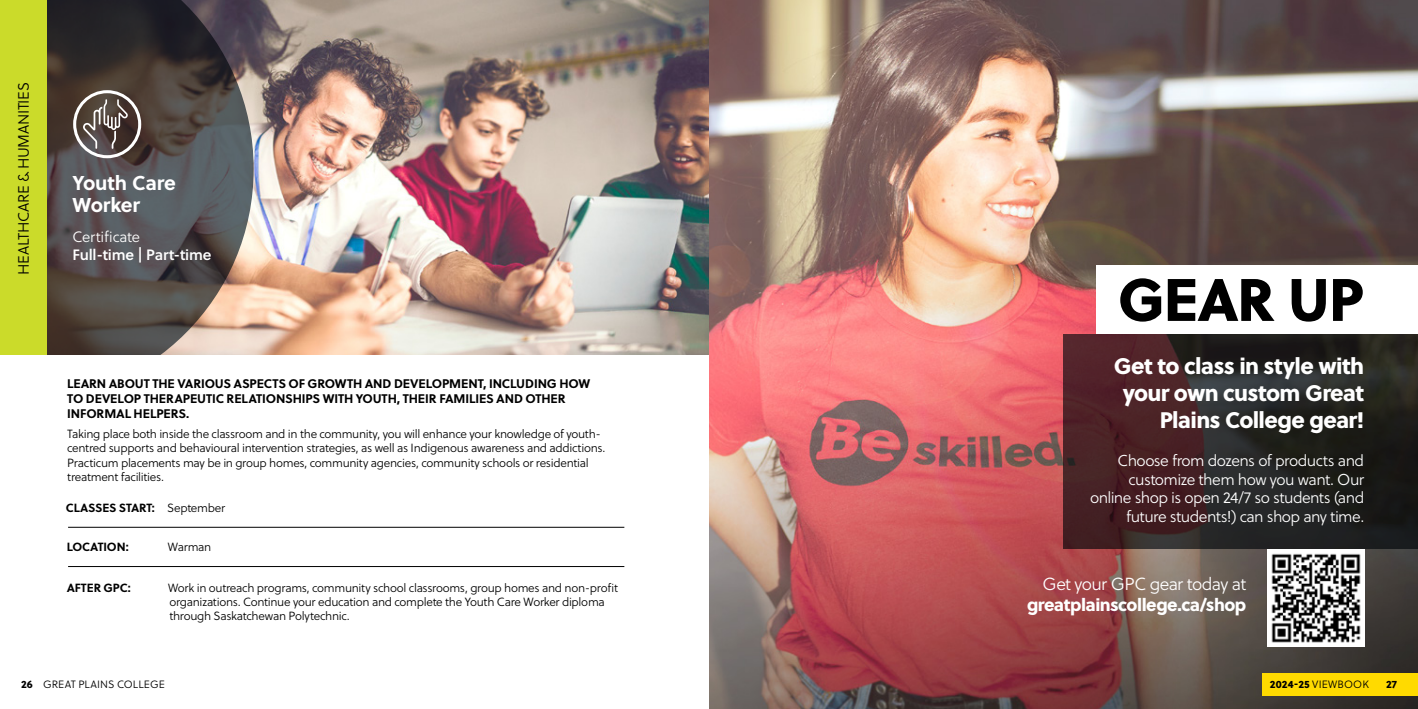
<style>
.page{position:relative;width:1418px;height:709px;background:#fff}
.page>*{position:absolute;margin:0;border:0;box-sizing:border-box;transform-origin:0 0}
.t1{font:59.75px "Soleil Xb";letter-spacing:-.02em;color:#000}
.t2{font:22.5px/27px "Soleil Xb";letter-spacing:-.03em;color:#fff;text-align:right}
.t3{font:700 20px/22.5px "Soleil";letter-spacing:-.01em;color:#fff}
.t4{font:17.5px "Soleil Xb";letter-spacing:-.03em;color:#fff}
.t5{font:17.5px "Soleil Lt";letter-spacing:-.04em;color:#fff}
.t6{font:15.75px/18.9px "Soleil Lt";letter-spacing:-.035em;color:#fff;text-align:right}
.t7{font:15px "Soleil Lt";letter-spacing:-.02em;color:#000}
.t8{font:15px "Soleil Sb";letter-spacing:-.01em;color:#fff}
.t9{font:15px "Soleil Lt";letter-spacing:-.015em;color:#fff}
.t10{font:700 12.5px/15px "Soleil";letter-spacing:-.01em;color:#000}
.t11{font:11.88px/14.2px "Soleil Lt";letter-spacing:-.025em;color:#000}
.t12{font:700 11.88px "Soleil";letter-spacing:-.01em;color:#000}
.t13{font:10.62px "Soleil Lt";letter-spacing:.01em;color:#000}
.t14{font:10.62px "Soleil Xb";color:#000}
.s1{font-family:"Soleil Lt";font-weight:400}
.s2{font-family:"Soleil Xb"}
</style>
<div class="page">
<img style="left:254px;top:0;width:455px;height:354px">
<svg style="left:47px;top:0;width:207px;height:354px;background:#585150"></svg>
<div style="left:0;top:0;width:47px;height:354px;background:#cbdb2a"></div>
<hr style="left:68px;top:566px;width:556px;height:1px;background:#000">
<hr style="left:68px;top:527px;width:556px;height:1px;background:#000">
<svg style="left:73px;top:90px;width:68px;height:68px;background:#706560"></svg>
<img style="left:709px;top:0;width:709px;height:709px">
<svg style="left:1063px;top:334px;width:355px;height:215px;background:#302222"></svg>
<div style="left:1262px;top:673px;width:156px;height:22px;background:#ffda00"></div>
<img style="left:1267px;top:550px;width:97px;height:97px">
<div style="left:1096px;top:265px;width:322px;height:69px;background:#fff"></div>
<p class="t7" style="left:13px;top:275px;width:194px;rotate:-90deg">HEALTHCARE &amp; HUMANITIES</p>
<h3 class="t3" style="left:72px;top:170px;width:105px">Youth Care<br>Worker</h3>
<p class="t9" style="left:72px;top:226px;width:69px">Certificate</p>
<p class="t8" style="left:72px;top:243px;width:141px">Full-time | Part-time</p>
<p class="t10" style="left:67px;top:376px;width:524px">LEARN ABOUT THE VARIOUS ASPECTS OF GROWTH AND DEVELOPMENT, INCLUDING HOW<br>TO DEVELOP THERAPEUTIC RELATIONSHIPS WITH YOUTH, THEIR FAMILIES AND OTHER<br>INFORMAL HELPERS.</p>
<p class="t11" style="left:67px;top:427px;width:540px">Taking place both inside the classroom and in the community, you will enhance your knowledge of youth&shy;centred supports and behavioural intervention strategies, as well as Indigenous awareness and addictions.<br>Practicum placements may be in group homes, community agencies, community schools or residential treatment facilities.</p>
<p class="t12" style="left:66px;top:498px;width:161px">CLASSES START: <span class="s1">September</span></p>
<p class="t12" style="left:67px;top:538px;width:63px">LOCATION:</p>
<p class="t11" style="left:168px;top:540px;width:45px">Warman</p>
<p class="t12" style="left:67px;top:578px;width:65px">AFTER GPC:</p>
<p class="t11" style="left:168px;top:580px;width:451px">Work in outreach programs, community school classrooms, group homes and non-profit organizations. Continue your education and complete the Youth Care Worker diploma through Saskatchewan Polytechnic.</p>
<h1 class="t1" style="left:1117px;top:252px;width:248px">GEAR UP</h1>
<h2 class="t2" style="left:1114px;top:351px;width:252px">Get to class in style with your own custom Great<br>Plains College gear!</h2>
<h3 class="t6" style="left:1090px;top:450px;width:276px">Choose from dozens of products and customize them how you want. Our online shop is open 24/7 so students (and future students!) can shop any time.</h3>
<h3 class="t5" style="left:1042px;top:572px;width:205px">Get your GPC gear today at</h3>
<h3 class="t4" style="left:1027px;top:591px;width:221px">greatplainscollege.ca/shop</h3>
<p class="t13" style="left:21px;top:677px;width:145px"><span class="s2">26</span> GREAT PLAINS COLLEGE</p>
<p class="t13" style="left:1269px;top:677px;width:100px"><span class="s2">2024-25</span> VIEWBOOK</p>
<p class="t14" style="left:1386px;top:676px;width:13px">27</p>
</div>
